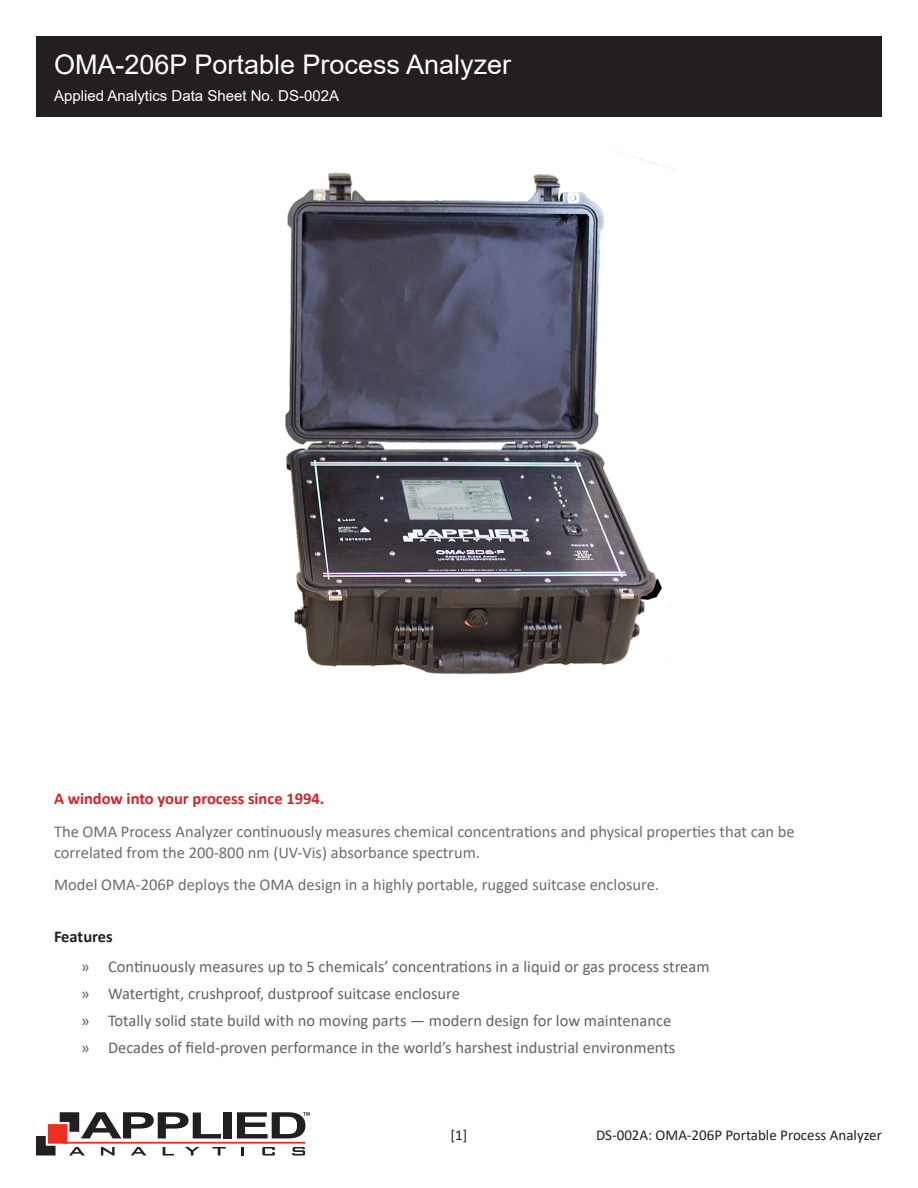
<style>
.page{position:relative;width:918px;height:1188px;background:#fff}
.page>*{position:absolute;margin:0;border:0;box-sizing:border-box;transform-origin:0 0}
.t1{font:27px "Arial";color:#fff}
.t2{font:16.5px "Calibri";color:#636366}
.Body_Text{font:16.5px/21px "Calibri";color:#6c6d70}
.Body_Tagline{font:700 16.5px "Calibri";color:#d1232a}
.Body_Title{font:700 16.5px "Calibri";color:#231f20}
.t3{font:15px "Calibri";color:#231f20}
.t4{font:15px "Arial";color:#fff}
</style>
<div class="page">
<div style="left:224px;top:1112px;width:8px;height:26px;background:#231f20"></div>
<hr style="left:63px;top:1142px;width:242px;height:2px;background:#ee2e22">
<svg style="left:36px;top:1112px;width:190px;height:44px"></svg>
<svg style="left:242px;top:1147px;width:2px;height:9px"></svg>
<svg style="left:262px;top:1147px;width:13px;height:9px"></svg>
<svg style="left:292px;top:1147px;width:13px;height:9px"></svg>
<svg style="left:237px;top:1112px;width:73px;height:27px"></svg>
<div style="left:36px;top:36px;width:846px;height:81px;background:#231f20"></div>
<img style="left:285px;top:150px;width:388px;height:525px">
<p class="t1" style="left:54px;top:46px;width:459px">OMA-206P Portable Process Analyzer</p>
<p class="t4" style="left:54px;top:85px;width:287px">Applied Analytics Data Sheet No. DS-002A</p>
<p class="Body_Tagline" style="left:54px;top:787px;width:272px">A window into your process since 1994.</p>
<p class="Body_Text" style="left:54px;top:821px;width:742px">The OMA Process Analyzer continuously measures chemical concentrations and physical properties that can be correlated from the 200-800 nm (UV-Vis) absorbance spectrum.</p>
<p class="Body_Text" style="left:54px;top:874px;width:607px">Model OMA-206P deploys the OMA design in a highly portable, rugged suitcase enclosure.</p>
<p class="Body_Title" style="left:54px;top:925px;width:60px">Features</p>
<p class="t2" style="left:81px;top:955px;width:630px">» Continuously measures up to 5 chemicals’ concentrations in a liquid or gas process stream</p>
<p class="t2" style="left:81px;top:982px;width:381px">» Watertight, crushproof, dustproof suitcase enclosure</p>
<p class="t2" style="left:81px;top:1009px;width:592px">» Totally solid state build with no moving parts — modern design for low maintenance</p>
<p class="t2" style="left:81px;top:1036px;width:596px">» Decades of field-proven performance in the world’s harshest industrial environments</p>
<p class="t3" style="left:451px;top:1124px;width:18px">[1]</p>
<p class="t3" style="left:596px;top:1124px;width:287px">DS-002A: OMA-206P Portable Process Analyzer</p>
</div>
